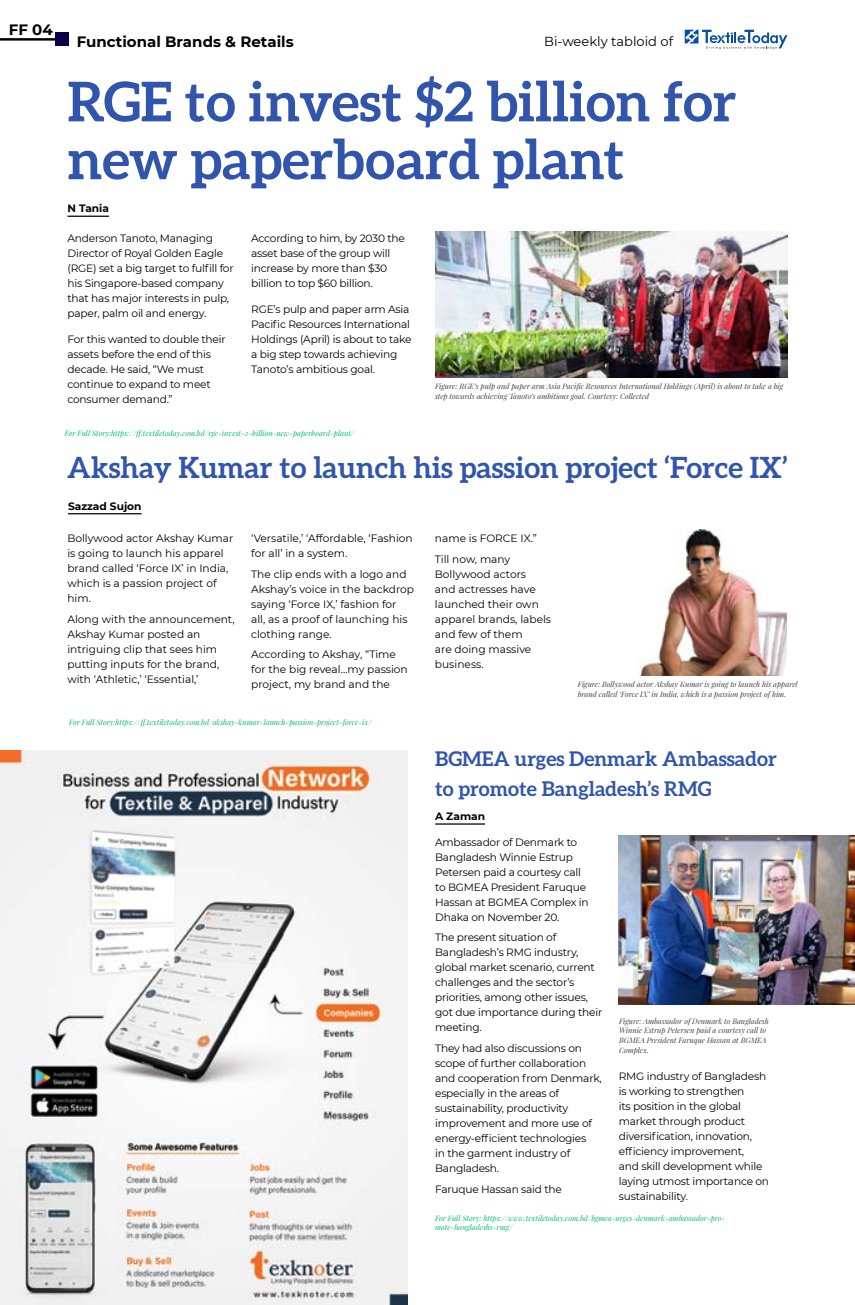
<style>
.page{position:relative;width:855px;height:1305px;background:#fff}
.page>*{position:absolute;margin:0;border:0;box-sizing:border-box;transform-origin:0 0}
.t1{font:700 54.75px/57.9px "Aleo";color:#3155ad}
.t2{font:700 29.25px "Aleo";color:#3155ad}
.t3{font:700 20.25px/29.6px "Aleo";color:#3155ad}
.t4{font:700 15px "Montserrat";color:#000}
.t5{font:13px "Montserrat";color:#000}
.t6{font:10.62px/15px "Montserrat";letter-spacing:-.02em;color:#000}
.t7{font:10.62px/15px "Montserrat";color:#000}
.t8{font:700 10.62px "Montserrat";color:#000}
.t9{font:italic 7.5px/9.5px "Playfair Display";color:#414042}
.t10{font:italic 7.5px/9.5px "Playfair Display";color:#00bb6d}
</style>
<div class="page">
<hr style="left:0;top:38px;width:65px;height:3px;background:#000">
<div style="left:55px;top:32px;width:14px;height:14px;background:#0b004a"></div>
<hr style="left:68px;top:216px;width:41px;height:1px;background:#000">
<hr style="left:435px;top:823px;width:50px;height:2px;background:#000">
<hr style="left:68px;top:513px;width:74px;height:1px;background:#000">
<svg style="left:685px;top:30px;width:103px;height:19px"></svg>
<img style="left:0;top:750px;width:408px;height:555px">
<img style="left:619px;top:836px;width:236px;height:169px">
<img style="left:639px;top:529px;width:148px;height:146px">
<img style="left:435px;top:232px;width:353px;height:145px">
<h3 class="t4" style="left:9px;top:19px;width:45px">FF 04</h3>
<h3 class="t4" style="left:77px;top:30px;width:218px">Functional Brands &amp; Retails</h3>
<p class="t5" style="left:544px;top:32px;width:131px">Bi-weekly tabloid of</p>
<h1 class="t1" style="left:68px;top:72px;width:671px">RGE to invest $2 billion for new paperboard plant</h1>
<p class="t8" style="left:68px;top:201px;width:43px">N Tania</p>
<p class="t6" style="left:68px;top:230px;width:168px">Anderson Tanoto, Managing<br>Director of Royal Golden Eagle (RGE) set a big target to fulfill for his Singapore-based company that has major interests in pulp, paper, palm oil and energy.</p>
<p class="t6" style="left:68px;top:331px;width:160px">For this wanted to double their assets before the end of this decade. He said, “We must continue to expand to meet consumer demand.”</p>
<p class="t6" style="left:251px;top:230px;width:155px">According to him, by 2030 the asset base of the group will increase by more than $30 billion to top $60 billion.</p>
<p class="t6" style="left:251px;top:301px;width:162px">RGE’s pulp and paper arm Asia<br>Pacific Resources International<br>Holdings (April) is about to take a big step towards achieving<br>Tanoto’s ambitious goal.</p>
<p class="t10" style="left:65px;top:428px;width:291px">For Full Story:https://ff.textiletoday.com.bd/rge-invest-2-billion-new-paperboard-plant/</p>
<p class="t9" style="left:435px;top:381px;width:350px">Figure: RGE’s pulp and paper arm Asia Pacific Resources International Holdings (April) is about to take a big step towards achieving Tanoto’s ambitious goal. Courtesy: Collected</p>
<h2 class="t2" style="left:67px;top:450px;width:722px">Akshay Kumar to launch his passion project ‘Force IX’</h2>
<p class="t8" style="left:68px;top:499px;width:75px">Sazzad Sujon</p>
<p class="t7" style="left:67px;top:530px;width:167px">Bollywood actor Akshay Kumar is going to launch his apparel brand called ‘Force IX’ in India, which is a passion project of him.</p>
<p class="t7" style="left:67px;top:611px;width:169px">Along with the announcement,<br>Akshay Kumar posted an intriguing clip that sees him putting inputs for the brand, with ‘Athletic,’ ‘Essential,’</p>
<p class="t7" style="left:251px;top:530px;width:163px">‘Versatile,’ ‘Affordable, ‘Fashion for all’ in a system.</p>
<p class="t7" style="left:251px;top:566px;width:164px">The clip ends with a logo and<br>Akshay’s voice in the backdrop saying ‘Force IX,’ fashion for<br>all, as a proof of launching his clothing range.</p>
<p class="t7" style="left:251px;top:647px;width:158px">According to Akshay, “Time for the big reveal…my passion project, my brand and the</p>
<p class="t10" style="left:69px;top:717px;width:304px">For Full Story:https://ff.textiletoday.com.bd/akshay-kumar-launch-passion-project-force-ix/</p>
<p class="t7" style="left:435px;top:528px;width:103px;line-height:20.6px">name is FORCE IX.”<br>Till now, many</p>
<p class="t7" style="left:435px;top:566px;width:118px">Bollywood actors<br>and actresses have launched their own apparel brands, labels and few of them<br>are doing massive business.</p>
<p class="t9" style="left:578px;top:679px;width:221px">Figure: Bollywood actor Akshay Kumar is going to launch his apparel brand called ‘Force IX’ in India, which is a passion project of him.</p>
<h3 class="t3" style="left:435px;top:744px;width:343px">BGMEA urges Denmark Ambassador to promote Bangladesh’s RMG</h3>
<p class="t8" style="left:435px;top:809px;width:51px">A Zaman</p>
<p class="t6" style="left:435px;top:834px;width:155px">Ambassador of Denmark to<br>Bangladesh Winnie Estrup<br>Petersen paid a courtesy call to BGMEA President Faruque<br>Hassan at BGMEA Complex in<br>Dhaka on November 20.</p>
<p class="t6" style="left:435px;top:930px;width:169px">The present situation of<br>Bangladesh’s RMG industry, global market scenario, current challenges and the sector’s priorities, among other issues, got due importance during their meeting.</p>
<p class="t6" style="left:435px;top:1040px;width:168px">They had also discussions on scope of further collaboration and cooperation from Denmark, especially in the areas of sustainability, productivity improvement and more use of energy-efficient technologies<br>in the garment industry of<br>Bangladesh.</p>
<p class="t6" style="left:435px;top:1181px;width:128px">Faruque Hassan said the</p>
<p class="t9" style="left:619px;top:1016px;width:151px">Figure: Ambassador of Denmark to Bangladesh Winnie Estrup Petersen paid a courtesy call to BGMEA President Faruque Hassan at BGMEA Complex.</p>
<p class="t6" style="left:619px;top:1068px;width:152px">RMG industry of Bangladesh is working to strengthen<br>its position in the global market through product diversification, innovation, efficiency improvement,<br>and skill development while laying utmost importance on sustainability.</p>
<p class="t10" style="left:435px;top:1213px;width:292px">For Full Story: https://www.textiletoday.com.bd/bgmea-urges-denmark-ambassador-pro&shy;mote-bangladeshs-rmg/</p>
</div>
